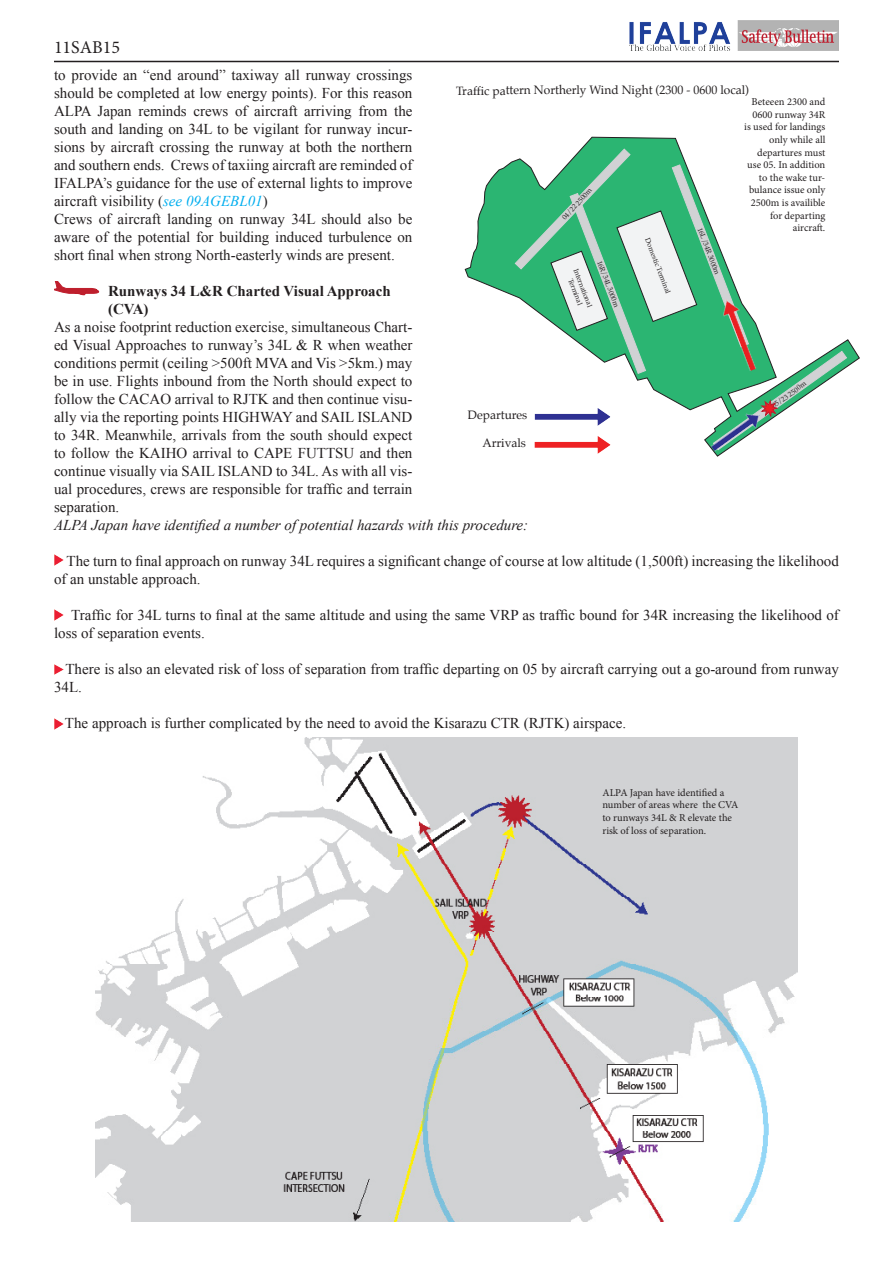
<style>
.page{position:relative;width:893px;height:1263px;background:#fff}
.page>*{position:absolute;margin:0;border:0;box-sizing:border-box;transform-origin:0 0}
.t1{font:18px "Minion Pro";color:#231f20}
.t2{font:15px/18px "Times New Roman";color:#231f20;text-align:justify}
.t3{font:italic 15px "Times New Roman";color:#231f20}
.t4{font:700 15px/18px "Times New Roman";color:#231f20}
.t5{font:12px "Palatino";letter-spacing:-.005em;color:#231f20}
.t6{font:10.5px/12.6px "Minion Pro";color:#231f20}
.t7{font:7.05px/8.4px "Palatino";color:#231f20;text-align:center}
.s1{font-style:italic;color:#00aeef}
</style>
<div class="page">
<hr style="left:54px;top:61px;width:785px;height:1px;background:#231f20">
<img style="left:629px;top:20px;width:210px;height:30px">
<svg style="left:464px;top:136px;width:396px;height:231px"></svg>
<img style="left:713px;top:451px;width:13px;height:6px">
<svg style="left:514px;top:148px;width:333px;height:303px"></svg>
<svg style="left:54px;top:281px;width:45px;height:14px"></svg>
<img style="left:95px;top:737px;width:703px;height:484px">
<svg style="left:54px;top:555px;width:9px;height:11px"></svg>
<svg style="left:54px;top:610px;width:9px;height:10px"></svg>
<svg style="left:54px;top:664px;width:9px;height:11px"></svg>
<svg style="left:54px;top:719px;width:9px;height:10px"></svg>
<p class="t1" style="left:54px;top:36px;width:68px">11SAB15</p>
<p class="t2" style="left:54px;top:66px;width:360px">to provide an “end around” taxiway all runway crossings should be completed at low energy points). For this reason ALPA Japan reminds crews of aircraft arriving from the south and landing on 34L to be vigilant for runway incur&shy;sions by aircraft crossing the runway at both the northern and southern ends. Crews of taxiing aircraft are reminded of IFALPA’s guidance for the use of external lights to improve aircraft visibility (<span class="s1">see 09AGEBL01</span>)</p>
<p class="t2" style="left:54px;top:210px;width:360px">Crews of aircraft landing on runway 34L should also be aware of the potential for building induced turbulence on short final when strong North-easterly winds are present.</p>
<p class="t4" style="left:108px;top:282px;width:284px">Runways 34 L&amp;R Charted Visual Approach (CVA)</p>
<p class="t2" style="left:54px;top:318px;width:360px">As a noise footprint reduction exercise, simultaneous Chart&shy;ed Visual Approaches to runway’s 34L &amp; R when weather conditions permit (ceiling &gt;500ft MVA and Vis &gt;5km.) may be in use. Flights inbound from the North should expect to follow the CACAO arrival to RJTK and then continue visu&shy;ally via the reporting points HIGHWAY and SAIL ISLAND to 34R. Meanwhile, arrivals from the south should expect to follow the KAIHO arrival to CAPE FUTTSU and then continue visually via SAIL ISLAND to 34L. As with all vis&shy;ual procedures, crews are responsible for traffic and terrain separation.</p>
<p class="t3" style="left:54px;top:515px;width:476px">ALPA Japan have identified a number of potential hazards with this procedure:</p>
<p class="t2" style="left:54px;top:552px;width:786px;text-indent:13px">The turn to final approach on runway 34L requires a significant change of course at low altitude (1,500ft) increasing the likelihood of an unstable approach.</p>
<p class="t2" style="left:54px;top:606px;width:786px;text-indent:17px">Traffic for 34L turns to final at the same altitude and using the same VRP as traffic bound for 34R increasing the likelihood of loss of separation events.</p>
<p class="t2" style="left:54px;top:660px;width:786px;text-indent:11px">There is also an elevated risk of loss of separation from traffic departing on 05 by aircraft carrying out a go-around from runway<br>34L.</p>
<p class="t2" style="left:65px;top:714px;width:563px">The approach is further complicated by the need to avoid the Kisarazu CTR (RJTK) airspace.</p>
<p class="t5" style="left:456px;top:80px;width:295px">Traffic pattern Northerly Wind Night (2300 - 0600 local)</p>
<p class="t6" style="left:744px;top:96px;width:83px;text-align:right">Beteeen 2300 and<br>0600 runway 34R is used for landings only while all departures must use 05. In addition to the wake tur&shy;bulance issue only<br>2500m is availible for departing aircraft.</p>
<p class="t7" style="left:560px;top:216px;width:42px;rotate:-48deg">04/22 2500m</p>
<p class="t7" style="left:651px;top:237px;width:60px;rotate:69deg">Domestic Terminal</p>
<p class="t7" style="left:704px;top:227px;width:51px;rotate:69deg">16L/34R 3000m</p>
<p class="t7" style="left:603px;top:259px;width:51px;rotate:69deg">16R/34L 3000m</p>
<p class="t7" style="left:580px;top:267px;width:42px;rotate:69deg">International<br>Terminal</p>
<p class="t7" style="left:770px;top:403px;width:42px;rotate:-36deg">05/23 2500m</p>
<p class="t5" style="left:468px;top:405px;width:61px">Departures</p>
<p class="t5" style="left:482px;top:433px;width:45px">Arrivals</p>
<p class="t6" style="left:602px;top:786px;width:138px">ALPA Japan have identified a number of areas where the CVA to runways 34L &amp; R elevate the risk of loss of separation.</p>
</div>
